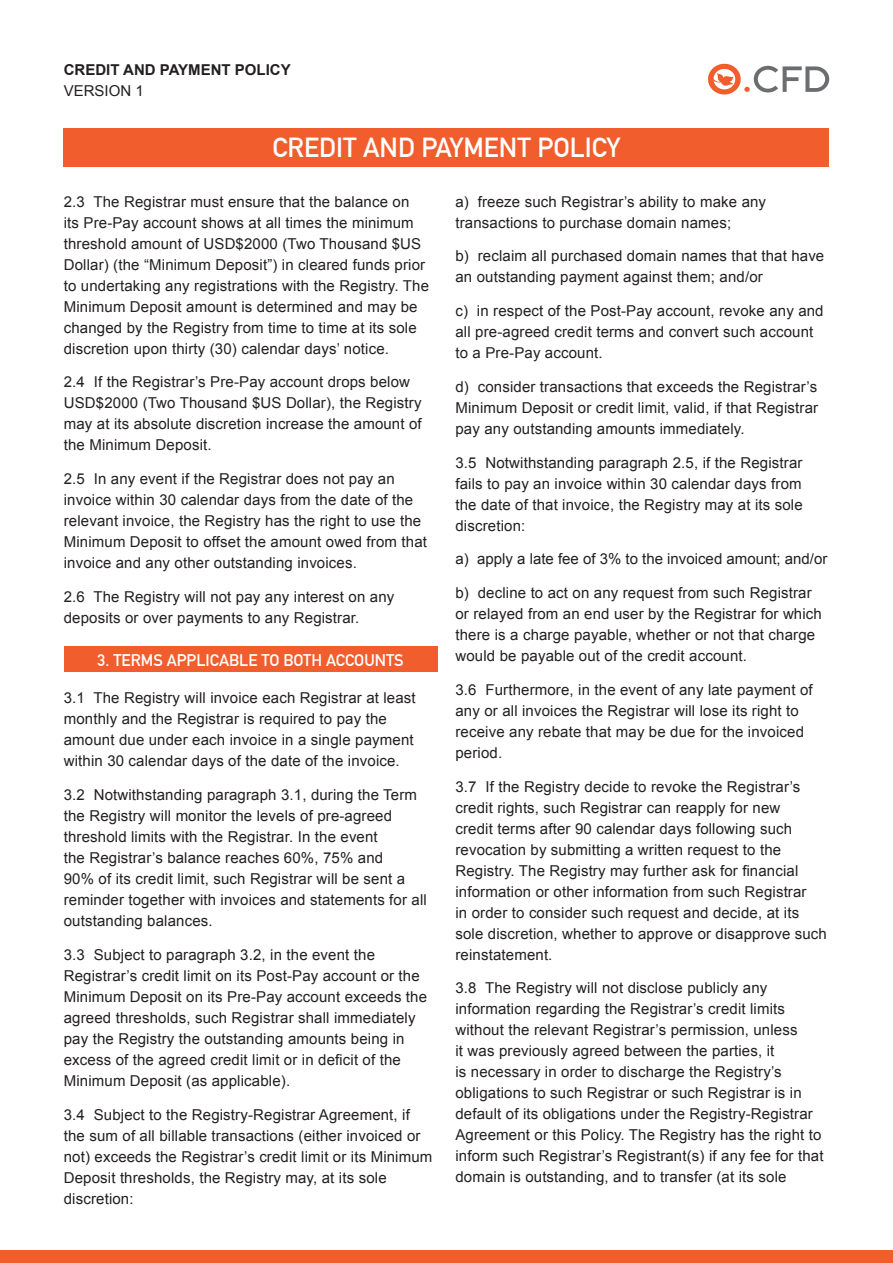
<style>
.page{position:relative;width:893px;height:1263px;background:#fff}
.page>*{position:absolute;margin:0;border:0;box-sizing:border-box;transform-origin:0 0}
.t1{font:700 27px "DIN Alternate";color:#fff}
.t2{font:700 16.5px "DIN Alternate";color:#fff}
.t3{font:15px/21px "Arial";letter-spacing:.01em;color:#231f20}
.t4{font:700 15px "Arial";color:#231f20}
</style>
<div class="page">
<div style="left:0;top:1250px;width:893px;height:13px;background:#f15d2c"></div>
<div style="left:64px;top:129px;width:765px;height:38px;background:#f15d2c"></div>
<div style="left:64px;top:646px;width:373px;height:26px;background:#f15d2c"></div>
<svg style="left:708px;top:64px;width:121px;height:30px"></svg>
<p class="t4" style="left:64px;top:59px;width:228px">CREDIT AND PAYMENT POLICY</p>
<p class="t3" style="left:64px;top:80px;width:82px">VERSION 1</p>
<p class="t1" style="left:273px;top:127px;width:349px">CREDIT AND PAYMENT POLICY</p>
<p class="t3" style="left:64px;top:191px;width:367px">2.3 The Registrar must ensure that the balance on<br>its Pre-Pay account shows at all times the minimum threshold amount of USD$2000 (Two Thousand $US Dollar) (the “Minimum Deposit”) in cleared funds prior to undertaking any registrations with the Registry. The Minimum Deposit amount is determined and may be changed by the Registry from time to time at its sole discretion upon thirty (30) calendar days’ notice.</p>
<p class="t3" style="left:64px;top:372px;width:359px">2.4 If the Registrar’s Pre-Pay account drops below USD$2000 (Two Thousand $US Dollar), the Registry may at its absolute discretion increase the amount of the Minimum Deposit.</p>
<p class="t3" style="left:64px;top:468px;width:365px">2.5 In any event if the Registrar does not pay an invoice within 30 calendar days from the date of the relevant invoice, the Registry has the right to use the Minimum Deposit to offset the amount owed from that invoice and any other outstanding invoices.</p>
<p class="t3" style="left:64px;top:586px;width:332px">2.6 The Registry will not pay any interest on any deposits or over payments to any Registrar.</p>
<p class="t2" style="left:98px;top:647px;width:308px">3. TERMS APPLICABLE TO BOTH ACCOUNTS</p>
<p class="t3" style="left:64px;top:688px;width:353px">3.1 The Registry will invoice each Registrar at least monthly and the Registrar is required to pay the amount due under each invoice in a single payment within 30 calendar days of the date of the invoice.</p>
<p class="t3" style="left:64px;top:784px;width:365px">3.2 Notwithstanding paragraph 3.1, during the Term the Registry will monitor the levels of pre-agreed threshold limits with the Registrar. In the event<br>the Registrar’s balance reaches 60%, 75% and<br>90% of its credit limit, such Registrar will be sent a reminder together with invoices and statements for all outstanding balances.</p>
<p class="t3" style="left:64px;top:944px;width:365px">3.3 Subject to paragraph 3.2, in the event the Registrar’s credit limit on its Post-Pay account or the Minimum Deposit on its Pre-Pay account exceeds the agreed thresholds, such Registrar shall immediately pay the Registry the outstanding amounts being in excess of the agreed credit limit or in deficit of the Minimum Deposit (as applicable).</p>
<p class="t3" style="left:64px;top:1104px;width:370px">3.4 Subject to the Registry-Registrar Agreement, if the sum of all billable transactions (either invoiced or not) exceeds the Registrar’s credit limit or its Minimum Deposit thresholds, the Registry may, at its sole discretion:</p>
<p class="t3" style="left:455px;top:191px;width:312px">a) freeze such Registrar’s ability to make any transactions to purchase domain names;</p>
<p class="t3" style="left:455px;top:246px;width:370px">b) reclaim all purchased domain names that that have an outstanding payment against them; and/or</p>
<p class="t3" style="left:455px;top:300px;width:370px">c) in respect of the Post-Pay account, revoke any and all pre-agreed credit terms and convert such account to a Pre-Pay account.</p>
<p class="t3" style="left:455px;top:376px;width:364px;text-align:justify">d) consider transactions that exceeds the Registrar’s Minimum Deposit or credit limit, valid, if that Registrar pay any outstanding amounts immediately.</p>
<p class="t3" style="left:455px;top:452px;width:349px;text-align:justify">3.5 Notwithstanding paragraph 2.5, if the Registrar fails to pay an invoice within 30 calendar days from the date of that invoice, the Registry may at its sole discretion:</p>
<p class="t3" style="left:455px;top:549px;width:373px">a) apply a late fee of 3% to the invoiced amount; and/or</p>
<p class="t3" style="left:455px;top:582px;width:368px">b) decline to act on any request from such Registrar or relayed from an end user by the Registrar for which there is a charge payable, whether or not that charge would be payable out of the credit account.</p>
<p class="t3" style="left:455px;top:679px;width:359px">3.6 Furthermore, in the event of any late payment of any or all invoices the Registrar will lose its right to receive any rebate that may be due for the invoiced period.</p>
<p class="t3" style="left:455px;top:776px;width:373px">3.7 If the Registry decide to revoke the Registrar’s credit rights, such Registrar can reapply for new<br>credit terms after 90 calendar days following such revocation by submitting a written request to the Registry. The Registry may further ask for financial information or other information from such Registrar<br>in order to consider such request and decide, at its sole discretion, whether to approve or disapprove such reinstatement.</p>
<p class="t3" style="left:455px;top:978px;width:369px">3.8 The Registry will not disclose publicly any information regarding the Registrar’s credit limits without the relevant Registrar’s permission, unless<br>it was previously agreed between the parties, it<br>is necessary in order to discharge the Registry’s obligations to such Registrar or such Registrar is in default of its obligations under the Registry-Registrar Agreement or this Policy. The Registry has the right to inform such Registrar’s Registrant(s) if any fee for that domain is outstanding, and to transfer (at its sole</p>
</div>
